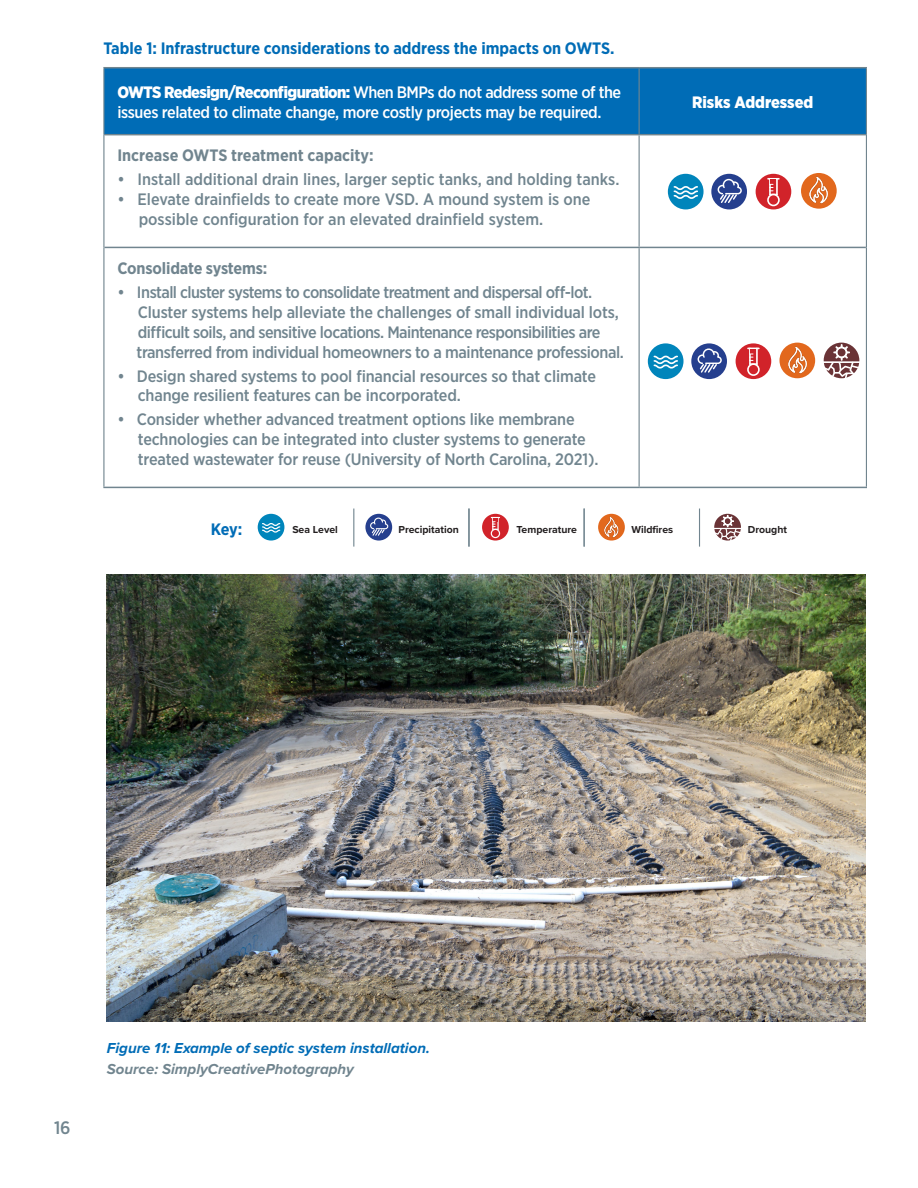
<style>
.page{position:relative;width:918px;height:1188px;background:#fff}
.page>*{position:absolute;margin:0;border:0;box-sizing:border-box;transform-origin:0 0}
.t1{font:500 18px "Gotham Narrow";color:#71858f}
.t2{font:500 16.5px/19.8px "Gotham Narrow";letter-spacing:-.01em;color:#71858f}
.t3{font:500 16.5px/19.8px "Gotham Narrow";letter-spacing:-.035em;color:#71858f}
.t4{font:500 16.5px/19.8px "Gotham Narrow";letter-spacing:-.025em;color:#fff}
.t5{font:700 16.5px "Gotham Narrow";color:#006cb6}
.t6{font:700 16.5px "Gotham Narrow";letter-spacing:-.005em;color:#71858f}
.t7{font:900 16.5px "Gotham Narrow";color:#fff}
.t8{font:italic 700 15px/21px "Proxima Nova";color:#006cb6}
.t9{font:700 10.5px "Proxima Nova";color:#231f20}
.s1{font-weight:900}
.s2{color:#71858f}
</style>
<div class="page">
<div style="left:482px;top:514px;width:27px;height:27px;background:#d1232a;border-radius:50%"></div>
<div style="left:491px;top:529px;width:9px;height:9px;border:1px solid #fff;border-radius:50%"></div>
<svg style="left:491px;top:517px;width:9px;height:13px"></svg>
<svg style="left:714px;top:515px;width:27px;height:26px"></svg>
<div style="left:258px;top:514px;width:26px;height:27px;background:#0085bb;border-radius:50%"></div>
<svg style="left:262px;top:523px;width:19px;height:10px"></svg>
<svg style="left:365px;top:514px;width:27px;height:27px"></svg>
<svg style="left:370px;top:517px;width:19px;height:19px"></svg>
<svg style="left:598px;top:514px;width:27px;height:27px"></svg>
<img style="left:599px;top:514px;width:24px;height:26px">
<hr style="left:353px;top:509px;width:1px;height:38px;background:#71858f">
<hr style="left:469px;top:509px;width:1px;height:38px;background:#71858f">
<hr style="left:468px;top:509px;width:1px;height:38px;background:#71858f">
<hr style="left:584px;top:509px;width:1px;height:38px;background:#71858f">
<hr style="left:699px;top:509px;width:1px;height:38px;background:#71858f">
<div style="left:104px;top:68px;width:762px;height:66px;background:#006cb6"></div>
<hr style="left:103px;top:67px;width:536px;height:1px;background:#71858f">
<hr style="left:639px;top:67px;width:228px;height:1px;background:#71858f">
<hr style="left:104px;top:134px;width:535px;height:1px;background:#71858f">
<hr style="left:639px;top:134px;width:227px;height:1px;background:#71858f">
<hr style="left:104px;top:247px;width:535px;height:1px;background:#71858f">
<hr style="left:639px;top:247px;width:227px;height:1px;background:#71858f">
<hr style="left:103px;top:487px;width:536px;height:1px;background:#71858f">
<hr style="left:639px;top:487px;width:228px;height:1px;background:#71858f">
<hr style="left:103px;top:68px;width:1px;height:67px;background:#71858f">
<hr style="left:639px;top:68px;width:1px;height:66px;background:#71858f">
<hr style="left:866px;top:68px;width:1px;height:67px;background:#71858f">
<hr style="left:103px;top:135px;width:1px;height:112px;background:#71858f">
<hr style="left:639px;top:135px;width:1px;height:112px;background:#71858f">
<hr style="left:866px;top:135px;width:1px;height:112px;background:#71858f">
<hr style="left:103px;top:247px;width:1px;height:240px;background:#71858f">
<hr style="left:639px;top:248px;width:1px;height:239px;background:#71858f">
<hr style="left:866px;top:247px;width:1px;height:240px;background:#71858f">
<div style="left:736px;top:343px;width:35px;height:36px;background:#d1232a;border-radius:50%"></div>
<div style="left:747px;top:363px;width:13px;height:13px;border:2px solid #fff;border-radius:50%"></div>
<svg style="left:748px;top:348px;width:11px;height:17px"></svg>
<svg style="left:823px;top:344px;width:37px;height:35px"></svg>
<div style="left:648px;top:343px;width:36px;height:36px;background:#0085bb;border-radius:50%"></div>
<svg style="left:653px;top:355px;width:25px;height:14px"></svg>
<div style="left:691px;top:343px;width:36px;height:36px;background:#253f8e;border-radius:50%"></div>
<svg style="left:697px;top:348px;width:26px;height:25px"></svg>
<div style="left:779px;top:343px;width:36px;height:35px;background:#e2681d;border-radius:50%"></div>
<img style="left:780px;top:343px;width:33px;height:34px">
<div style="left:756px;top:174px;width:35px;height:35px;background:#d1232a;border-radius:50%"></div>
<div style="left:767px;top:194px;width:13px;height:12px;border:2px solid #fff;border-radius:50%"></div>
<svg style="left:768px;top:178px;width:11px;height:17px"></svg>
<div style="left:668px;top:174px;width:36px;height:35px;background:#0085bb;border-radius:50%"></div>
<svg style="left:673px;top:186px;width:25px;height:13px"></svg>
<div style="left:711px;top:174px;width:36px;height:35px;background:#253f8e;border-radius:50%"></div>
<svg style="left:717px;top:178px;width:26px;height:25px"></svg>
<svg style="left:801px;top:173px;width:36px;height:36px"></svg>
<img style="left:802px;top:173px;width:32px;height:34px">
<img style="left:107px;top:575px;width:759px;height:447px">
<p class="t5" style="left:104px;top:37px;width:513px">Table 1: Infrastructure considerations to address the impacts on OWTS.</p>
<p class="t4" style="left:117px;top:82px;width:505px"><span class="s1">OWTS Redesign/Reconfiguration:</span> When BMPs do not address some of the issues related to climate change, more costly projects may be required.</p>
<p class="t7" style="left:692px;top:91px;width:123px">Risks Addressed</p>
<p class="t6" style="left:117px;top:145px;width:258px">Increase OWTS treatment capacity:</p>
<p class="t2" style="left:117px;top:169px;width:504px">• Install additional drain lines, larger septic tanks, and holding tanks.</p>
<p class="t2" style="left:139px;top:189px;width:453px;text-indent:-21px">• Elevate drainfields to create more VSD. A mound system is one possible configuration for an elevated drainfield system.</p>
<p class="t6" style="left:117px;top:258px;width:151px">Consolidate systems:</p>
<p class="t3" style="left:137px;top:282px;width:489px;text-indent:-19px">• Install cluster systems to consolidate treatment and dispersal off-lot.<br>Cluster systems help alleviate the challenges of small individual lots, difficult soils, and sensitive locations. Maintenance responsibilities are transferred from individual homeowners to a maintenance professional.</p>
<p class="t2" style="left:138px;top:366px;width:460px;text-indent:-20px">• Design shared systems to pool financial resources so that climate change resilient features can be incorporated.</p>
<p class="t2" style="left:138px;top:409px;width:462px;text-indent:-20px">• Consider whether advanced treatment options like membrane technologies can be integrated into cluster systems to generate treated wastewater for reuse (University of North Carolina, 2021).</p>
<p class="t5" style="left:211px;top:519px;width:33px">Key:</p>
<p class="t9" style="left:292px;top:521px;width:47px">Sea Level</p>
<p class="t9" style="left:398px;top:521px;width:62px">Precipitation</p>
<p class="t9" style="left:517px;top:521px;width:62px">Temperature</p>
<p class="t9" style="left:631px;top:521px;width:43px">Wildfires</p>
<p class="t9" style="left:748px;top:521px;width:41px">Drought</p>
<p class="t1" style="left:54px;top:1117px;width:18px">16</p>
<p class="t8" style="left:107px;top:1037px;width:325px">Figure 11: Example of septic system installation.<br><span class="s2">Source: SimplyCreativePhotography</span></p>
</div>
